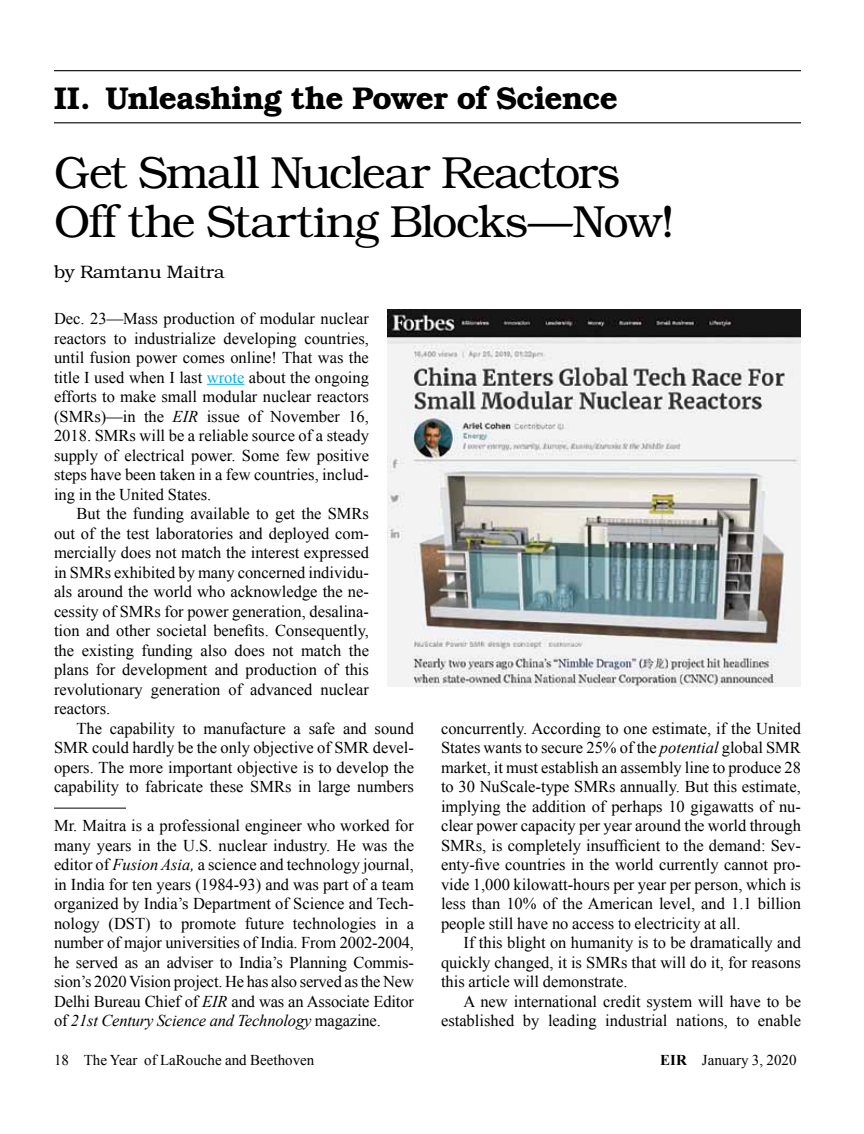
<style>
.page{position:relative;width:864px;height:1134px;background:#fff}
.page>*{position:absolute;margin:0;border:0;box-sizing:border-box;transform-origin:0 0}
.t1{font:300 45px/49.5px "Bookman";letter-spacing:-.03em;color:#000}
.t2{font:600 31.5px "Bookman";letter-spacing:-.02em;color:#000}
.t3{font:300 18px "Bookman";color:#000}
.t4{font:16.5px/19.5px "Times New Roman";color:#000;text-align:justify}
.t5{font:15px "Times New Roman";color:#000}
.s1{color:#00aeef}
.s2{font-style:italic}
.s3{font-weight:700}
</style>
<div class="page">
<hr style="left:207px;top:384px;width:37px;height:1px;background:#00aeef">
<hr style="left:54px;top:70px;width:747px;height:1px;background:#000">
<hr style="left:54px;top:122px;width:747px;height:1px;background:#000">
<hr style="left:54px;top:808px;width:72px;height:1px;background:#000">
<img style="left:387px;top:310px;width:414px;height:376px">
<h2 class="t2" style="left:54px;top:79px;width:566px">II. Unleashing the Power of Science</h2>
<h1 class="t1" style="left:54px;top:148px;width:622px">Get Small Nuclear Reactors<br>Off the Starting Blocks—Now!</h1>
<p class="t3" style="left:54px;top:261px;width:172px">by Ramtanu Maitra</p>
<p class="t4" style="left:54px;top:308px;width:317px">Dec. 23—Mass production of modular nuclear reactors to industrialize developing countries, until fusion power comes online! That was the title I used when I last <span class="s1">wrote</span> about the ongoing efforts to make small modular nuclear reactors (SMRs)—in the <span class="s2">EIR</span> issue of November 16, 2018. SMRs will be a reliable source of a steady supply of electrical power. Some few positive steps have been taken in a few countries, includ&shy;ing in the United States.</p>
<p class="t4" style="left:54px;top:504px;width:317px;text-indent:23px">But the funding available to get the SMRs out of the test laboratories and deployed com&shy;mercially does not match the interest expressed in SMRs exhibited by many concerned individu&shy;als around the world who acknowledge the ne&shy;cessity of SMRs for power generation, desalina&shy;tion and other societal benefits. Consequently, the existing funding also does not match the plans for development and production of this revolutionary generation of advanced nuclear reactors.</p>
<p class="t4" style="left:54px;top:718px;width:362px;text-indent:23px">The capability to manufacture a safe and sound SMR could hardly be the only objective of SMR devel&shy;opers. The more important objective is to develop the capability to fabricate these SMRs in large numbers</p>
<p class="t4" style="left:441px;top:718px;width:362px">concurrently. According to one estimate, if the United States wants to secure 25% of the <span class="s2">potential</span> global SMR market, it must establish an assembly line to produce 28 to 30 NuScale-type SMRs annually. But this estimate, implying the addition of perhaps 10 gigawatts of nu&shy;clear power capacity per year around the world through SMRs, is completely insufficient to the demand: Sev&shy;enty-five countries in the world currently cannot pro&shy;vide 1,000 kilowatt-hours per year per person, which is less than 10% of the American level, and 1.1 billion people still have no access to electricity at all.</p>
<p class="t4" style="left:441px;top:933px;width:361px;text-indent:23px">If this blight on humanity is to be dramatically and quickly changed, it is SMRs that will do it, for reasons this article will demonstrate.</p>
<p class="t4" style="left:441px;top:991px;width:362px;text-align:right">A new international credit system will have to be established by leading industrial nations, to enable</p>
<p class="t4" style="left:54px;top:815px;width:362px">Mr. Maitra is a professional engineer who worked for many years in the U.S. nuclear industry. He was the editor of <span class="s2">Fusion Asia,</span> a science and technology journal, in India for ten years (1984-93) and was part of a team organized by India’s Department of Science and Tech&shy;nology (DST) to promote future technologies in a number of major universities of India. From 2002-2004, he served as an adviser to India’s Planning Commis&shy;sion’s 2020 Vision project. He has also served as the New Delhi Bureau Chief of <span class="s2">EIR</span> and was an Associate Editor of <span class="s2">21st Century Science and Technology</span> magazine.</p>
<p class="t5" style="left:54px;top:1050px;width:262px">18 The Year of LaRouche and Beethoven</p>
<p class="t5" style="left:660px;top:1050px;width:138px"><span class="s3">EIR</span> January 3, 2020</p>
</div>
